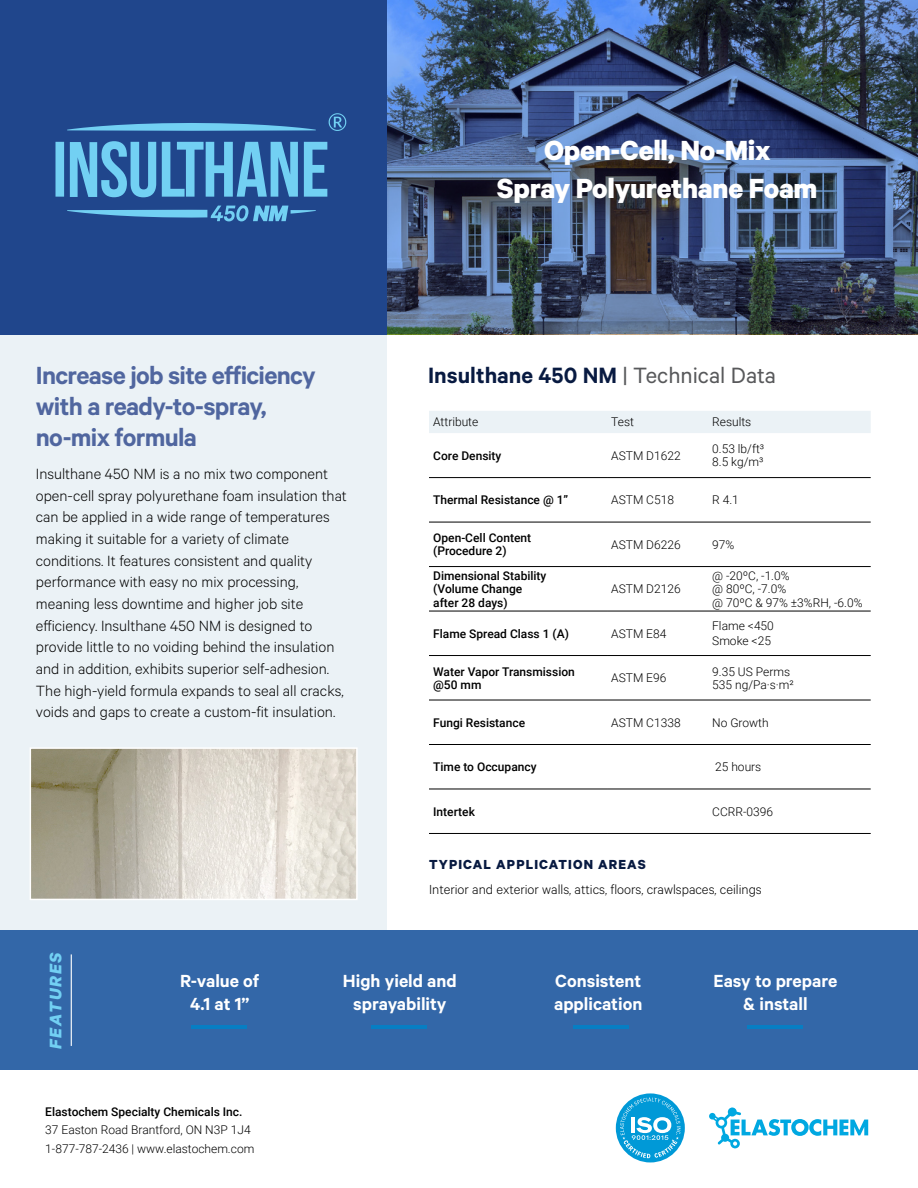
<style>
.page{position:relative;width:918px;height:1188px;background:#fff}
.page>*{position:absolute;margin:0;border:0;box-sizing:border-box;transform-origin:0 0}
.t1{font:700 31.2px/37.5px "Calibre";letter-spacing:-.01em;color:#fff;text-align:center}
.t2{font:600 27.9px/30.9px "Calibre";letter-spacing:-.025em;color:#50669f}
.t3{font:600 24.9px "Calibre";color:#081a41}
.t4{font:600 19.8px/23.7px "Calibre";color:#fff;text-align:center}
.t5{font:italic 700 18.9px "Calibre";color:#72d0f3}
.t6{font:300 16.65px/21.6px "Calibre";color:#000}
.t7{font:300 14.7px "Calibre";color:#000}
.t8{font:700 14.7px "Calibre";letter-spacing:.075em;color:#081a41}
.t9{font:300 12px/13.2px "Roboto";color:#000}
.t10{font:500 12px/13.2px "Roboto";color:#000}
.s1{font-weight:400;color:#58595b}
</style>
<div class="page">
<div style="left:0;top:334px;width:387px;height:600px;background:#ebf2f6"></div>
<img style="left:387px;top:0;width:531px;height:334px">
<div style="left:0;top:0;width:387px;height:334px;background:#20468c"></div>
<div style="left:429px;top:411px;width:442px;height:22px;background:#ebf2f6"></div>
<hr style="left:429px;top:522px;width:178px;height:1px;background:#000">
<hr style="left:607px;top:522px;width:101px;height:1px;background:#000">
<hr style="left:708px;top:522px;width:163px;height:1px;background:#000">
<hr style="left:429px;top:566px;width:178px;height:1px;background:#000">
<hr style="left:607px;top:566px;width:101px;height:1px;background:#000">
<hr style="left:708px;top:566px;width:163px;height:1px;background:#000">
<hr style="left:429px;top:477px;width:178px;height:1px;background:#000">
<hr style="left:607px;top:477px;width:101px;height:1px;background:#000">
<hr style="left:708px;top:477px;width:163px;height:1px;background:#000">
<hr style="left:429px;top:611px;width:178px;height:1px;background:#000">
<hr style="left:607px;top:611px;width:101px;height:1px;background:#000">
<hr style="left:708px;top:611px;width:163px;height:1px;background:#000">
<hr style="left:429px;top:655px;width:178px;height:1px;background:#000">
<hr style="left:607px;top:655px;width:101px;height:1px;background:#000">
<hr style="left:708px;top:655px;width:163px;height:1px;background:#000">
<hr style="left:429px;top:744px;width:178px;height:1px;background:#000">
<hr style="left:607px;top:744px;width:101px;height:1px;background:#000">
<hr style="left:708px;top:744px;width:163px;height:1px;background:#000">
<hr style="left:429px;top:789px;width:178px;height:1px;background:#000">
<hr style="left:607px;top:789px;width:101px;height:1px;background:#000">
<hr style="left:708px;top:789px;width:163px;height:1px;background:#000">
<hr style="left:429px;top:833px;width:178px;height:1px;background:#000">
<hr style="left:607px;top:833px;width:101px;height:1px;background:#000">
<hr style="left:708px;top:833px;width:163px;height:1px;background:#000">
<hr style="left:429px;top:700px;width:178px;height:1px;background:#000">
<hr style="left:607px;top:700px;width:101px;height:1px;background:#000">
<hr style="left:708px;top:700px;width:163px;height:1px;background:#000">
<div style="left:0;top:930px;width:918px;height:140px;background:#3367a8"></div>
<svg style="left:709px;top:1107px;width:159px;height:41px"></svg>
<img style="left:33px;top:750px;width:322px;height:147px">
<div style="left:30px;top:747px;width:328px;height:153px;border:2px solid #fff"></div>
<svg style="left:56px;top:142px;width:8px;height:55px"></svg>
<svg style="left:70px;top:141px;width:86px;height:56px"></svg>
<svg style="left:162px;top:142px;width:136px;height:55px"></svg>
<svg style="left:304px;top:142px;width:23px;height:55px"></svg>
<svg style="left:67px;top:123px;width:249px;height:8px"></svg>
<svg style="left:329px;top:113px;width:17px;height:18px"></svg>
<svg style="left:67px;top:205px;width:249px;height:16px"></svg>
<hr style="left:191px;top:1025px;width:55px;height:4px;background:#077ec3">
<hr style="left:372px;top:1025px;width:55px;height:4px;background:#077ec3">
<hr style="left:574px;top:1025px;width:55px;height:4px;background:#077ec3">
<hr style="left:747px;top:1025px;width:56px;height:4px;background:#077ec3">
<hr style="left:71px;top:954px;width:1px;height:92px;background:#fff">
<svg style="left:616px;top:1093px;width:69px;height:69px"></svg>
<svg style="left:620px;top:1098px;width:61px;height:60px"></svg>
<h1 class="t1" style="left:497px;top:131px;width:322px">Open-Cell, No-Mix<br>Spray Polyurethane Foam</h1>
<h2 class="t2" style="left:36px;top:359px;width:281px">Increase job site efficiency with a ready-to-spray, no-mix formula</h2>
<h3 class="t3" style="left:428px;top:361px;width:349px">Insulthane 450 NM <span class="s1">| Technical Data</span></h3>
<p class="t9" style="left:433px;top:415px;width:47px">Attribute</p>
<p class="t9" style="left:611px;top:415px;width:24px">Test</p>
<p class="t9" style="left:712px;top:415px;width:41px">Results</p>
<p class="t10" style="left:433px;top:449px;width:70px">Core Density</p>
<p class="t9" style="left:611px;top:449px;width:71px">ASTM D1622</p>
<p class="t9" style="left:712px;top:442px;width:53px">0.53 lb/ft³<br>8.5 kg/m³</p>
<p class="t10" style="left:433px;top:493px;width:137px">Thermal Resistance @ 1”</p>
<p class="t9" style="left:611px;top:493px;width:64px">ASTM C518</p>
<p class="t9" style="left:712px;top:493px;width:28px">R 4.1</p>
<p class="t10" style="left:433px;top:531px;width:99px">Open-Cell Content (Procedure 2)</p>
<p class="t9" style="left:611px;top:538px;width:71px">ASTM D6226</p>
<p class="t9" style="left:712px;top:538px;width:24px">97%</p>
<p class="t10" style="left:433px;top:569px;width:115px">Dimensional Stability (Volume Change after 28 days)</p>
<p class="t6" style="left:36px;top:462px;width:313px">Insulthane 450 NM is a no mix two component open-cell spray polyurethane foam insulation that can be applied in a wide range of temperatures making it suitable for a variety of climate conditions. It features consistent and quality performance with easy no mix processing, meaning less downtime and higher job site efficiency. Insulthane 450 NM is designed to provide little to no voiding behind the insulation and in addition, exhibits superior self-adhesion.<br>The high-yield formula expands to seal all cracks, voids and gaps to create a custom-fit insulation.</p>
<p class="t9" style="left:712px;top:568px;width:152px">@ -20ºC, -1.0%<br>@ 80ºC, -7.0%<br>@ 70ºC &amp; 97% ±3%RH, -6.0%</p>
<p class="t9" style="left:611px;top:582px;width:71px">ASTM D2126</p>
<p class="t10" style="left:433px;top:626px;width:137px">Flame Spread Class 1 (A)</p>
<p class="t9" style="left:611px;top:626px;width:57px">ASTM E84</p>
<p class="t9" style="left:712px;top:618px;width:63px;line-height:15px">Flame &lt;450<br>Smoke &lt;25</p>
<p class="t10" style="left:433px;top:664px;width:143px">Water Vapor Transmission @50 mm</p>
<p class="t9" style="left:611px;top:671px;width:57px">ASTM E96</p>
<p class="t9" style="left:712px;top:664px;width:83px">9.35 US Perms<br>535 ng/Pa·s·m²</p>
<p class="t10" style="left:433px;top:715px;width:93px">Fungi Resistance</p>
<p class="t9" style="left:611px;top:715px;width:71px">ASTM C1338</p>
<p class="t9" style="left:712px;top:715px;width:58px">No Growth</p>
<p class="t10" style="left:433px;top:760px;width:105px">Time to Occupancy</p>
<p class="t9" style="left:715px;top:760px;width:48px">25 hours</p>
<p class="t10" style="left:433px;top:804px;width:43px">Intertek</p>
<p class="t9" style="left:712px;top:804px;width:62px">CCRR-0396</p>
<p class="t5" style="left:44px;top:1049px;width:99px;rotate:-90deg">FEATURES</p>
<p class="t8" style="left:429px;top:855px;width:218px">TYPICAL APPLICATION AREAS</p>
<p class="t7" style="left:429px;top:881px;width:334px">Interior and exterior walls, attics, floors, crawlspaces, ceilings</p>
<p class="t4" style="left:180px;top:968px;width:81px">R-value of<br>4.1 at 1”</p>
<p class="t4" style="left:343px;top:968px;width:115px">High yield and sprayability</p>
<p class="t4" style="left:554px;top:968px;width:90px;text-align:left">Consistent application</p>
<p class="t4" style="left:714px;top:968px;width:125px">Easy to prepare &amp; install</p>
<p class="t10" style="left:45px;top:1105px;width:199px">Elastochem Specialty Chemicals Inc.</p>
<p class="t9" style="left:45px;top:1121px;width:211px;line-height:18.3px">37 Easton Road Brantford, ON N3P 1J4<br>1-877-787-2436 | www.elastochem.com</p>
</div>
